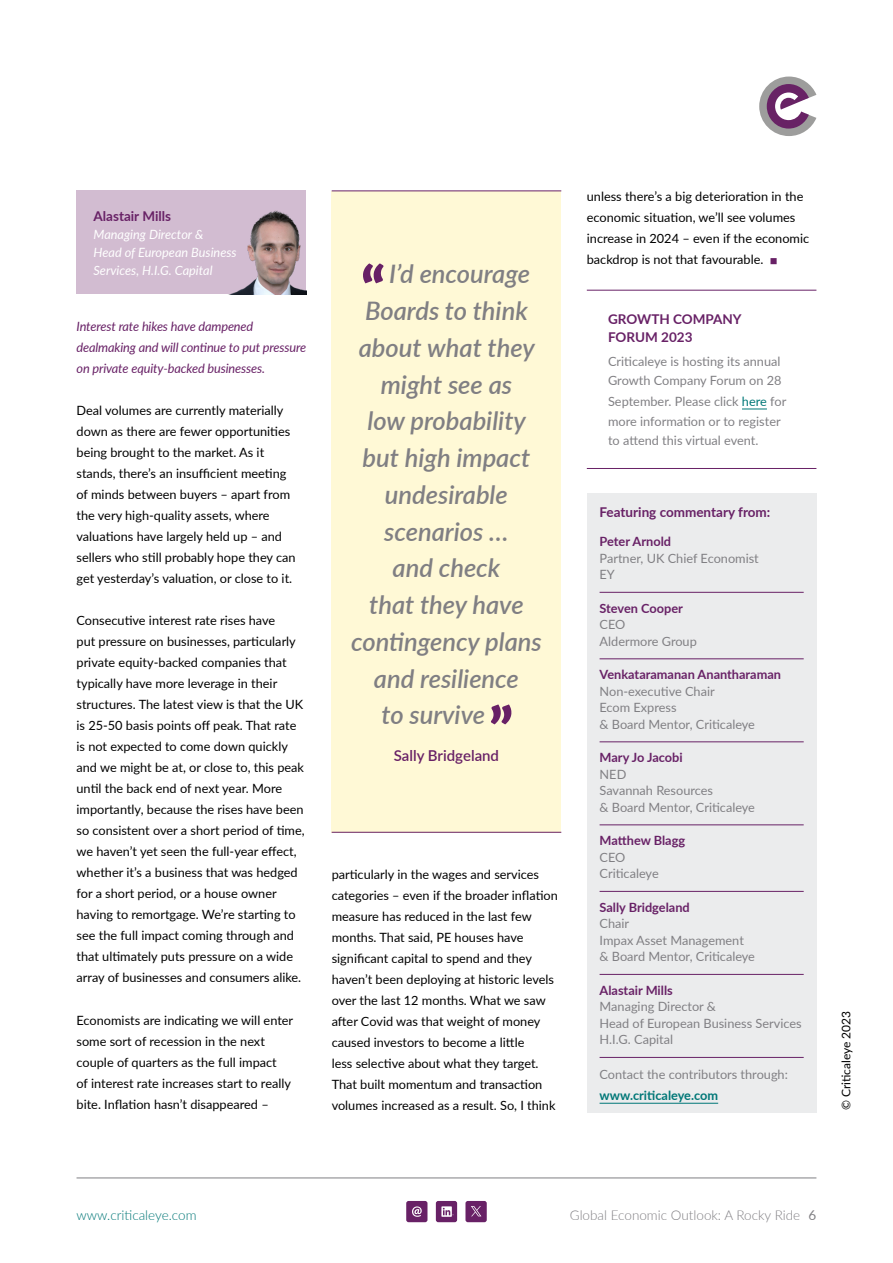
<style>
.page{position:relative;width:893px;height:1263px;background:#fff}
.page>*{position:absolute;margin:0;border:0;box-sizing:border-box;transform-origin:0 0}
.t1{font:italic 600 25.5px "Lato";color:#807f83}
.t2{font:600 15px "Lato";color:#682166}
.t3{font:700 13.5px/18px "Lato";color:#682166}
.t4{font:300 13.5px "Lato";color:#807f83}
.t5{font:300 13.5px "Lato";color:#077}
.t6{font:12.75px/21px "Lato";color:#000}
.t7{font:12.75px/16.5px "Lato";color:#807f83}
.t8{font:700 12.75px "Lato";color:#682166}
.t9{font:italic 12.75px/21px "Lato";letter-spacing:-.01em;color:#682166}
.t10{font:italic 12.75px/18px "Lato";color:#fff}
.t11{font:700 12.75px "Lato";color:#077}
.t12{font:12px "Lato";color:#000}
.s1{color:#682166}
.s2{color:#077}
.s3{font-weight:400}
</style>
<div class="page">
<svg style="left:742px;top:409px;width:25px;height:1px"></svg>
<hr style="left:587px;top:290px;width:229px;height:1px;background:#682166">
<hr style="left:587px;top:468px;width:229px;height:1px;background:#682166">
<div style="left:587px;top:493px;width:229px;height:620px;background:#ebeced"></div>
<hr style="left:600px;top:592px;width:204px;height:1px;background:#682166">
<hr style="left:600px;top:658px;width:204px;height:1px;background:#682166">
<hr style="left:600px;top:741px;width:204px;height:1px;background:#682166">
<hr style="left:600px;top:824px;width:204px;height:1px;background:#682166">
<hr style="left:600px;top:891px;width:204px;height:1px;background:#682166">
<hr style="left:600px;top:974px;width:204px;height:1px;background:#682166">
<hr style="left:600px;top:1057px;width:204px;height:1px;background:#682166">
<hr style="left:600px;top:1103px;width:118px;height:1px;background:#077">
<div style="left:332px;top:191px;width:229px;height:642px;background:#fff9d6"></div>
<svg style="left:363px;top:263px;width:20px;height:20px"></svg>
<svg style="left:491px;top:704px;width:20px;height:20px"></svg>
<hr style="left:332px;top:190px;width:229px;height:1px;background:#682166">
<hr style="left:332px;top:832px;width:229px;height:1px;background:#682166">
<div style="left:77px;top:190px;width:229px;height:104px;background:#d2bcd1"></div>
<img style="left:231px;top:210px;width:75px;height:84px">
<div style="left:436px;top:1201px;width:21px;height:21px;background:#682166;border-radius:2px"></div>
<svg style="left:441px;top:1206px;width:11px;height:11px"></svg>
<svg style="left:443px;top:1208px;width:11px;height:7px"></svg>
<div style="left:406px;top:1201px;width:21px;height:21px;background:#682166;border-radius:2px"></div>
<svg style="left:412px;top:1206px;width:10px;height:11px"></svg>
<div style="left:465px;top:1201px;width:22px;height:21px;background:#682166;border-radius:2px"></div>
<svg style="left:471px;top:1206px;width:10px;height:10px"></svg>
<hr style="left:77px;top:1177px;width:739px;height:1px;background:#807f83">
<svg style="left:759px;top:77px;width:57px;height:59px"></svg>
<p class="t3" style="left:94px;top:206px;width:79px">Alastair Mills</p>
<p class="t10" style="left:94px;top:224px;width:145px">Managing Director &amp;<br>Head of European Business<br>Services, H.I.G. Capital</p>
<p class="t9" style="left:77px;top:315px;width:231px">Interest rate hikes have dampened dealmaking and will continue to put pressure on private equity-backed businesses.</p>
<p class="t6" style="left:77px;top:399px;width:221px">Deal volumes are currently materially down as there are fewer opportunities being brought to the market. As it stands, there’s an insufficient meeting of minds between buyers – apart from the very high-quality assets, where valuations have largely held up – and sellers who still probably hope they can get yesterday’s valuation, or close to it.</p>
<p class="t6" style="left:77px;top:610px;width:230px">Consecutive interest rate rises have<br>put pressure on businesses, particularly private equity-backed companies that typically have more leverage in their structures. The latest view is that the UK is 25-50 basis points off peak. That rate is not expected to come down quickly and we might be at, or close to, this peak until the back end of next year. More importantly, because the rises have been so consistent over a short period of time, we haven’t yet seen the full-year effect, whether it’s a business that was hedged for a short period, or a house owner having to remortgage. We’re starting to see the full impact coming through and that ultimately puts pressure on a wide array of businesses and consumers alike.</p>
<p class="t6" style="left:77px;top:1009px;width:218px">Economists are indicating we will enter some sort of recession in the next couple of quarters as the full impact<br>of interest rate increases start to really bite. Inflation hasn’t disappeared –</p>
<h1 class="t1" style="left:389px;top:256px;width:142px">I’d encourage</h1>
<h1 class="t1" style="left:365px;top:292px;width:164px">Boards to think</h1>
<h1 class="t1" style="left:359px;top:329px;width:178px">about what they</h1>
<h1 class="t1" style="left:381px;top:366px;width:133px">might see as</h1>
<h1 class="t1" style="left:368px;top:403px;width:160px">low probability</h1>
<h1 class="t1" style="left:363px;top:439px;width:169px">but high impact</h1>
<h1 class="t1" style="left:385px;top:476px;width:124px">undesirable</h1>
<h1 class="t1" style="left:384px;top:513px;width:126px">scenarios …</h1>
<h1 class="t1" style="left:393px;top:550px;width:109px">and check</h1>
<h1 class="t1" style="left:369px;top:586px;width:156px">that they have</h1>
<h1 class="t1" style="left:351px;top:623px;width:192px">contingency plans</h1>
<h1 class="t1" style="left:374px;top:660px;width:147px">and resilience</h1>
<h1 class="t1" style="left:382px;top:697px;width:105px">to survive</h1>
<p class="t2" style="left:394px;top:745px;width:107px">Sally Bridgeland</p>
<p class="t6" style="left:332px;top:864px;width:228px">particularly in the wages and services categories – even if the broader inflation measure has reduced in the last few months. That said, PE houses have significant capital to spend and they haven’t been deploying at historic levels over the last 12 months. What we saw after Covid was that weight of money caused investors to become a little<br>less selective about what they target.<br>That built momentum and transaction volumes increased as a result. So, I think</p>
<p class="t6" style="left:587px;top:185px;width:224px">unless there’s a big deterioration in the economic situation, we’ll see volumes increase in 2024 – even if the economic backdrop is not that favourable. <span class="s1">■</span></p>
<p class="t3" style="left:608px;top:309px;width:135px">GROWTH COMPANY<br>FORUM 2023</p>
<p class="t7" style="left:608px;top:351px;width:175px;line-height:19.5px">Criticaleye is hosting its annual<br>Growth Company Forum on 28</p>
<p class="t7" style="left:608px;top:391px;width:180px;line-height:19.5px">September. Please click <span class="s2">here</span> for more information or to register to attend this virtual event.</p>
<p class="t3" style="left:600px;top:502px;width:172px">Featuring commentary from:</p>
<p class="t8" style="left:600px;top:532px;width:73px">Peter Arnold</p>
<p class="t7" style="left:600px;top:549px;width:161px">Partner, UK Chief Economist<br>EY</p>
<p class="t8" style="left:600px;top:599px;width:85px">Steven Cooper</p>
<p class="t7" style="left:600px;top:616px;width:99px">CEO<br>Aldermore Group</p>
<p class="t8" style="left:600px;top:665px;width:183px">Venkataramanan Anantharaman</p>
<p class="t7" style="left:600px;top:682px;width:157px">Non-executive Chair<br>Ecom Express<br>&amp; Board Mentor, Criticaleye</p>
<p class="t8" style="left:600px;top:748px;width:85px">Mary Jo Jacobi</p>
<p class="t7" style="left:600px;top:765px;width:157px">NED<br>Savannah Resources<br>&amp; Board Mentor, Criticaleye</p>
<p class="t8" style="left:600px;top:831px;width:87px">Matthew Blagg</p>
<p class="t7" style="left:600px;top:848px;width:61px">CEO<br>Criticaleye</p>
<p class="t8" style="left:600px;top:898px;width:92px">Sally Bridgeland</p>
<p class="t7" style="left:600px;top:915px;width:157px">Chair<br>Impax Asset Management &amp; Board Mentor, Criticaleye</p>
<p class="t8" style="left:600px;top:981px;width:75px">Alastair Mills</p>
<p class="t7" style="left:600px;top:998px;width:204px">Managing Director &amp;<br>Head of European Business Services<br>H.I.G. Capital</p>
<p class="t7" style="left:600px;top:1066px;width:190px">Contact the contributors through:</p>
<p class="t11" style="left:600px;top:1086px;width:120px">www.criticaleye.com</p>
<p class="t12" style="left:837px;top:1110px;width:101px;rotate:-90deg">© Criticaleye 2023</p>
<p class="t5" style="left:77px;top:1206px;width:122px">www.criticaleye.com</p>
<p class="t4" style="left:570px;top:1206px;width:248px">Global Economic Outlook: A Rocky Ride <span class="s3">6</span></p>
</div>
